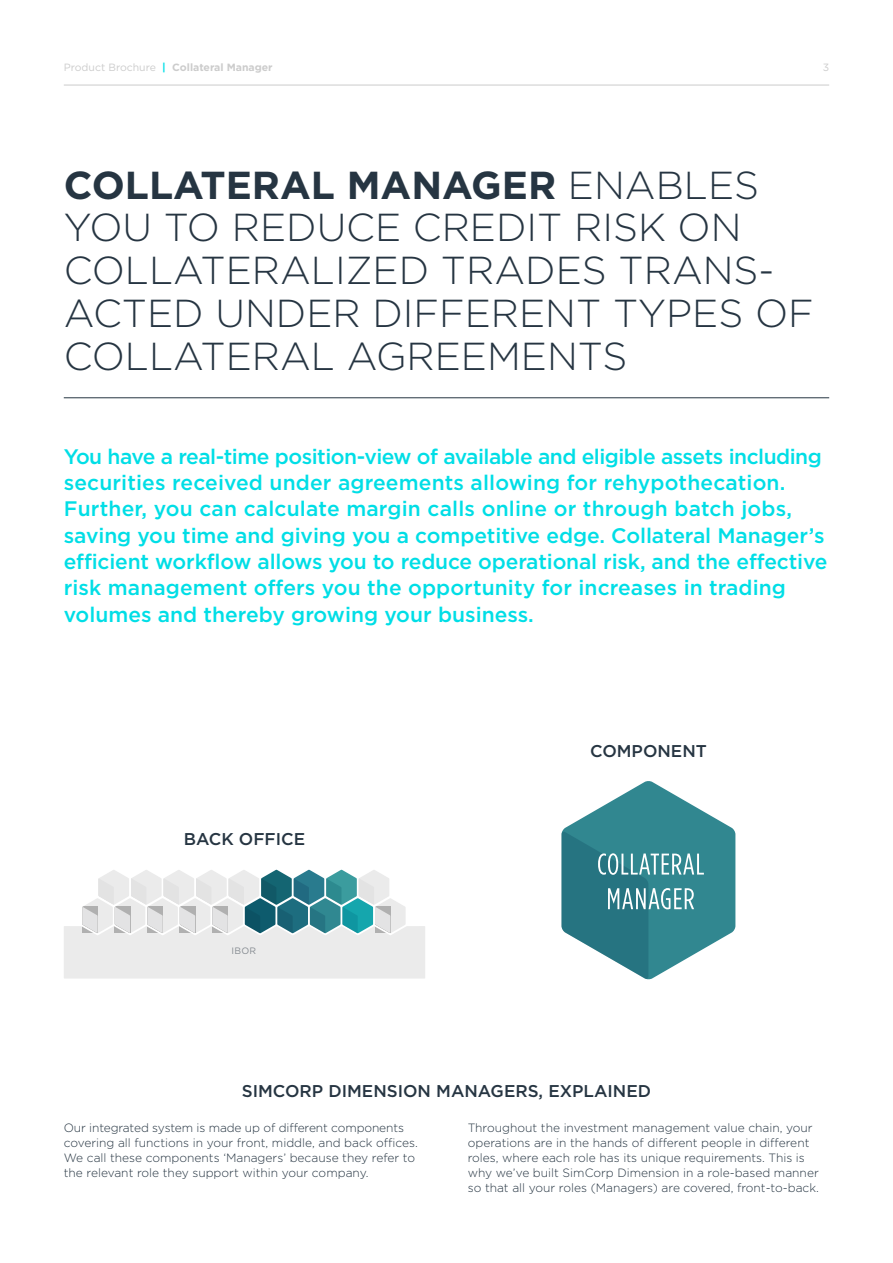
<style>
.page{position:relative;width:893px;height:1263px;background:#fff}
.page>*{position:absolute;margin:0;border:0;box-sizing:border-box;transform-origin:0 0}
.Headline{font:300 39px/42.9px "Gotham";color:#263542}
.Sub_Heading{font:500 21px/26.2px "Gotham";letter-spacing:-.005em;color:#00dee6}
.Body_sub_heading{font:500 17.1px "Gotham";color:#263542}
.Bodycopy{font:300 12px/15px "Gotham";color:#263542}
.t1{font:700 10.5px "Gotham";color:#ccc}
.t2{font:10.5px "Gotham";color:#ccc}
.t3{font:9.3px "Gotham";letter-spacing:.025em;color:#364750}
.t4{font:9.3px "Gotham";color:#848a90}
.s1{font-weight:400}
.s2{color:#00dee6}
.s3{font-weight:700}
</style>
<div class="page">
<svg style="left:64px;top:870px;width:361px;height:108px"></svg>
<hr style="left:64px;top:85px;width:765px;height:1px;background:#ccc">
<svg style="left:561px;top:781px;width:174px;height:198px"></svg>
<hr style="left:64px;top:397px;width:765px;height:1px;background:#263542">
<p class="t1" style="left:64px;top:62px;width:210px"><span class="s1">Product Brochure</span> <span class="s2">|</span> Collateral Manager</p>
<p class="t2" style="left:823px;top:62px;width:8px">3</p>
<p class="Headline" style="left:64px;top:163px;width:751px"><span class="s3">COLLATERAL MANAGER</span> ENABLES<br>YOU TO REDUCE CREDIT RISK ON<br>COLLATERALIZED TRADES TRANS-<br>ACTED UNDER DIFFERENT TYPES OF<br>COLLATERAL AGREEMENTS</p>
<p class="Sub_Heading" style="left:64px;top:443px;width:765px">You have a real-time position-view of available and eligible assets including securities received under agreements allowing for rehypothecation.<br>Further, you can calculate margin calls online or through batch jobs, saving you time and giving you a competitive edge. Collateral Manager’s efficient workflow allows you to reduce operational risk, and the effective risk management offers you the opportunity for increases in trading volumes and thereby growing your business.</p>
<p class="Body_sub_heading" style="left:184px;top:829px;width:123px">BACK OFFICE</p>
<p class="t3" style="left:210px;top:831px;width:69px">BACK OFFICE</p>
<p class="t4" style="left:232px;top:945px;width:26px">IBOR</p>
<p class="Body_sub_heading" style="left:590px;top:741px;width:118px">COMPONENT</p>
<p class="Body_sub_heading" style="left:242px;top:1081px;width:411px">SIMCORP DIMENSION MANAGERS, EXPLAINED</p>
<p class="Bodycopy" style="left:64px;top:1120px;width:356px">Our integrated system is made up of different components covering all functions in your front, middle, and back offices.<br>We call these components ‘Managers’ because they refer to the relevant role they support within your company.</p>
<p class="Bodycopy" style="left:468px;top:1120px;width:353px">Throughout the investment management value chain, your operations are in the hands of different people in different roles, where each role has its unique requirements. This is why we’ve built SimCorp Dimension in a role-based manner so that all your roles (Managers) are covered, front-to-back.</p>
</div>
